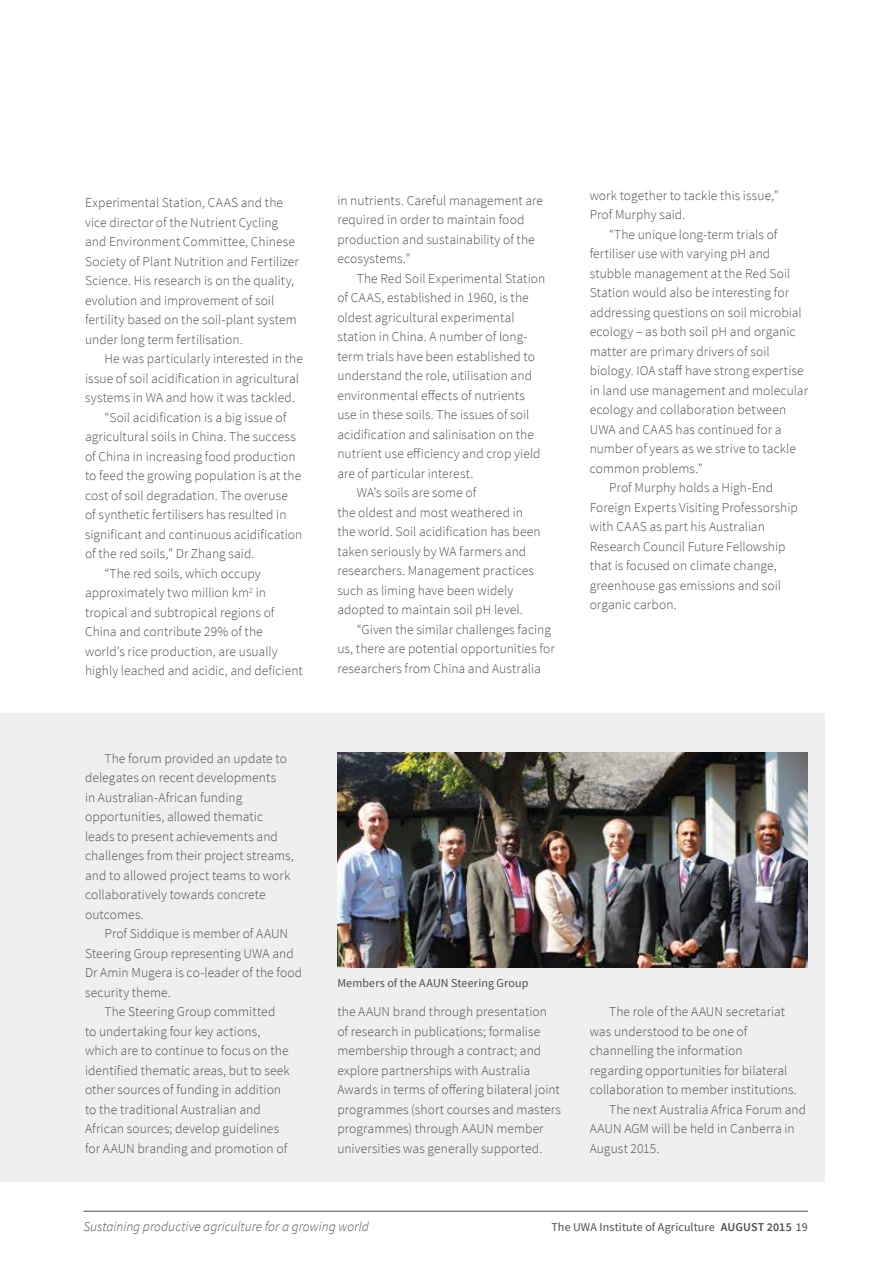
<style>
.page{position:relative;width:893px;height:1263px;background:#fff}
.page>*{position:absolute;margin:0;border:0;box-sizing:border-box;transform-origin:0 0}
.t1{font:300 13.5px/19.5px "Source Sans Pro";letter-spacing:.005em;color:#4d4d4f}
.t2{font:italic 300 13.5px "Source Sans Pro";color:#4d4d4f}
.t3{font:12px "Source Sans Pro";letter-spacing:.01em;color:#4d4d4f}
.s1{font-weight:600}
</style>
<div class="page">
<div style="left:0;top:714px;width:825px;height:468px;background:#efeff0"></div>
<img style="left:337px;top:753px;width:471px;height:214px">
<hr style="left:83px;top:1211px;width:725px;height:1px;background:#4d4d4f">
<p class="t1" style="left:85px;top:193px;width:215px">Experimental Station, CAAS and the vice director of the Nutrient Cycling and Environment Committee, Chinese Society of Plant Nutrition and Fertilizer Science. His research is on the quality, evolution and improvement of soil fertility based on the soil-plant system under long term fertilisation.</p>
<p class="t1" style="left:105px;top:349px;width:200px">He was particularly interested in the</p>
<p class="t1" style="left:85px;top:368px;width:215px">issue of soil acidification in agricultural</p>
<p class="t1" style="left:85px;top:388px;width:211px">systems in WA and how it was tackled.</p>
<p class="t1" style="left:105px;top:407px;width:183px">“Soil acidification is a big issue of</p>
<p class="t1" style="left:85px;top:427px;width:212px">agricultural soils in China. The success</p>
<p class="t1" style="left:85px;top:446px;width:212px">of China in increasing food production</p>
<p class="t1" style="left:85px;top:466px;width:218px">to feed the growing population is at the</p>
<p class="t1" style="left:85px;top:485px;width:204px">cost of soil degradation. The overuse</p>
<p class="t1" style="left:85px;top:505px;width:203px">of synthetic fertilisers has resulted in</p>
<p class="t1" style="left:85px;top:524px;width:219px">significant and continuous acidification</p>
<p class="t1" style="left:85px;top:544px;width:171px">of the red soils,” Dr Zhang said.</p>
<p class="t1" style="left:105px;top:563px;width:158px">“The red soils, which occupy</p>
<p class="t1" style="left:85px;top:583px;width:182px">approximately two million km<sup>2</sup> in</p>
<p class="t1" style="left:85px;top:603px;width:191px">tropical and subtropical regions of</p>
<p class="t1" style="left:85px;top:622px;width:179px">China and contribute 29% of the</p>
<p class="t1" style="left:85px;top:642px;width:194px">world’s rice production, are usually</p>
<p class="t1" style="left:85px;top:661px;width:219px">highly leached and acidic, and deficient</p>
<p class="t1" style="left:85px;top:748px;width:210px;text-indent:19px">The forum provided an update to delegates on recent developments<br>in Australian-African funding opportunities, allowed thematic leads to present achievements and challenges from their project streams, and to allowed project teams to work collaboratively towards concrete outcomes.</p>
<p class="t1" style="left:105px;top:924px;width:185px">Prof Siddique is member of AAUN</p>
<p class="t1" style="left:85px;top:943px;width:210px">Steering Group representing UWA and</p>
<p class="t1" style="left:85px;top:963px;width:219px">Dr Amin Mugera is co-leader of the food</p>
<p class="t1" style="left:85px;top:982px;width:87px">security theme.</p>
<p class="t1" style="left:105px;top:1002px;width:172px">The Steering Group committed</p>
<p class="t1" style="left:85px;top:1021px;width:177px">to undertaking four key actions,</p>
<p class="t1" style="left:85px;top:1041px;width:205px">which are to continue to focus on the</p>
<p class="t1" style="left:85px;top:1060px;width:206px">identified thematic areas, but to seek</p>
<p class="t1" style="left:85px;top:1080px;width:198px">other sources of funding in addition</p>
<p class="t1" style="left:85px;top:1099px;width:177px">to the traditional Australian and</p>
<p class="t1" style="left:85px;top:1119px;width:196px">African sources; develop guidelines</p>
<p class="t1" style="left:85px;top:1138px;width:204px">for AAUN branding and promotion of</p>
<p class="t1" style="left:337px;top:191px;width:207px">in nutrients. Careful management are required in order to maintain food production and sustainability of the ecosystems.”</p>
<p class="t1" style="left:357px;top:269px;width:190px">The Red Soil Experimental Station</p>
<p class="t1" style="left:337px;top:288px;width:193px">of CAAS, established in 1960, is the</p>
<p class="t1" style="left:337px;top:308px;width:179px">oldest agricultural experimental</p>
<p class="t1" style="left:337px;top:327px;width:192px">station in China. A number of long-</p>
<p class="t1" style="left:337px;top:347px;width:199px">term trials have been established to</p>
<p class="t1" style="left:337px;top:366px;width:196px">understand the role, utilisation and</p>
<p class="t1" style="left:337px;top:386px;width:189px">environmental effects of nutrients</p>
<p class="t1" style="left:337px;top:405px;width:194px">use in these soils. The issues of soil</p>
<p class="t1" style="left:337px;top:425px;width:198px">acidification and salinisation on the</p>
<p class="t1" style="left:337px;top:444px;width:205px">nutrient use efficiency and crop yield</p>
<p class="t1" style="left:337px;top:464px;width:137px">are of particular interest.</p>
<p class="t1" style="left:357px;top:483px;width:121px">WA’s soils are some of</p>
<p class="t1" style="left:337px;top:503px;width:187px">the oldest and most weathered in</p>
<p class="t1" style="left:337px;top:522px;width:205px">the world. Soil acidification has been</p>
<p class="t1" style="left:337px;top:542px;width:190px">taken seriously by WA farmers and</p>
<p class="t1" style="left:337px;top:561px;width:198px">researchers. Management practices</p>
<p class="t1" style="left:337px;top:581px;width:177px">such as liming have been widely</p>
<p class="t1" style="left:337px;top:600px;width:187px">adopted to maintain soil pH level.</p>
<p class="t1" style="left:357px;top:620px;width:196px">“Given the similar challenges facing</p>
<p class="t1" style="left:337px;top:639px;width:219px">us, there are potential opportunities for</p>
<p class="t1" style="left:337px;top:659px;width:205px">researchers from China and Australia</p>
<p class="t1" style="left:590px;top:186px;width:190px">work together to tackle this issue,”<br>Prof Murphy said.</p>
<p class="t1" style="left:609px;top:225px;width:170px">“The unique long-term trials of</p>
<p class="t1" style="left:590px;top:244px;width:182px">fertiliser use with varying pH and</p>
<p class="t1" style="left:590px;top:264px;width:202px">stubble management at the Red Soil</p>
<p class="t1" style="left:590px;top:283px;width:201px">Station would also be interesting for</p>
<p class="t1" style="left:590px;top:303px;width:214px">addressing questions on soil microbial</p>
<p class="t1" style="left:590px;top:322px;width:207px">ecology – as both soil pH and organic</p>
<p class="t1" style="left:590px;top:342px;width:181px">matter are primary drivers of soil</p>
<p class="t1" style="left:590px;top:361px;width:216px">biology. IOA staff have strong expertise</p>
<p class="t1" style="left:590px;top:381px;width:220px">in land use management and molecular</p>
<p class="t1" style="left:590px;top:400px;width:198px">ecology and collaboration between</p>
<p class="t1" style="left:590px;top:419px;width:193px">UWA and CAAS has continued for a</p>
<p class="t1" style="left:590px;top:439px;width:208px">number of years as we strive to tackle</p>
<p class="t1" style="left:590px;top:458px;width:114px">common problems.”</p>
<p class="t1" style="left:609px;top:478px;width:166px">Prof Murphy holds a High-End</p>
<p class="t1" style="left:590px;top:497px;width:210px">Foreign Experts Visiting Professorship</p>
<p class="t1" style="left:590px;top:517px;width:177px">with CAAS as part his Australian</p>
<p class="t1" style="left:590px;top:536px;width:197px">Research Council Future Fellowship</p>
<p class="t1" style="left:590px;top:556px;width:189px">that is focused on climate change,</p>
<p class="t1" style="left:590px;top:575px;width:193px">greenhouse gas emissions and soil</p>
<p class="t1" style="left:590px;top:595px;width:88px">organic carbon.</p>
<p class="t3" style="left:337px;top:976px;width:193px">Members of the AAUN Steering Group</p>
<p class="t1" style="left:337px;top:1002px;width:225px">the AAUN brand through presentation of research in publications; formalise membership through a contract; and explore partnerships with Australia Awards in terms of offering bilateral joint programmes (short courses and masters programmes) through AAUN member universities was generally supported.</p>
<p class="t1" style="left:609px;top:1002px;width:177px">The role of the AAUN secretariat</p>
<p class="t1" style="left:590px;top:1021px;width:159px">was understood to be one of</p>
<p class="t1" style="left:590px;top:1041px;width:154px">channelling the information</p>
<p class="t1" style="left:590px;top:1060px;width:199px">regarding opportunities for bilateral</p>
<p class="t1" style="left:590px;top:1080px;width:209px">collaboration to member institutions.</p>
<p class="t1" style="left:609px;top:1099px;width:198px">The next Australia Africa Forum and</p>
<p class="t1" style="left:590px;top:1119px;width:207px">AAUN AGM will be held in Canberra in</p>
<p class="t1" style="left:590px;top:1138px;width:71px">August 2015.</p>
<p class="t2" style="left:83px;top:1218px;width:287px">Sustaining productive agriculture for a growing world</p>
<p class="t3" style="left:551px;top:1219px;width:258px">The UWA Institute of Agriculture <span class="s1">AUGUST 2015</span> 19</p>
</div>
